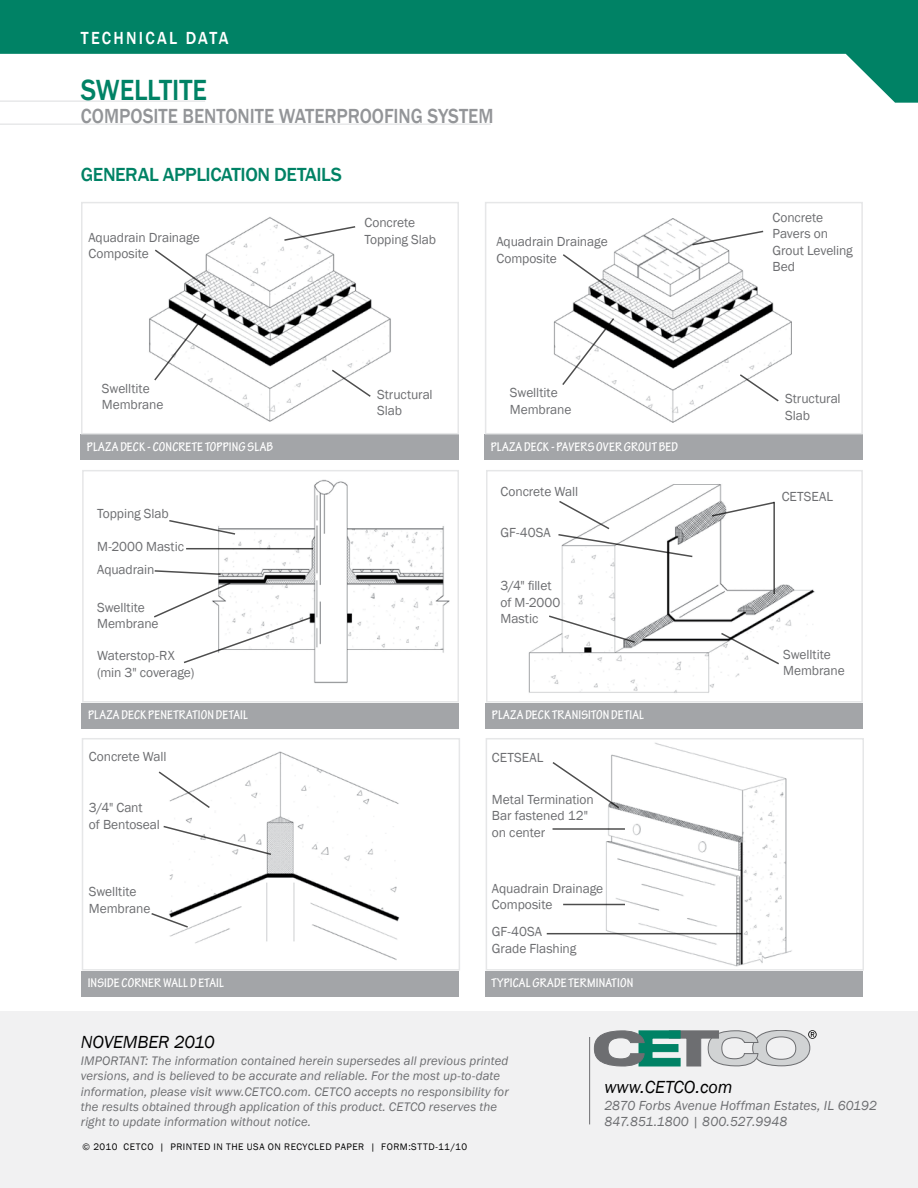
<style>
.page{position:relative;width:918px;height:1188px;background:#fff}
.page>*{position:absolute;margin:0;border:0;box-sizing:border-box;transform-origin:0 0}
.t1{font:500 30px "Franklin Gothic";letter-spacing:-.01em;color:#008265;scale:.9 1}
.t2{font:500 21px "Franklin Gothic";letter-spacing:-.005em;color:#939598;scale:.9 1}
.t3{font:500 19.5px "Franklin Gothic";letter-spacing:-.02em;color:#008265}
.t4{font:italic 18px "Franklin Gothic";letter-spacing:-.005em;color:#000}
.t5{font:500 18px "Franklin Gothic";letter-spacing:.135em;color:#fff;scale:.9 1}
.t6{font:13.5px/16.5px "Franklin Gothic";letter-spacing:-.005em;color:#6d6e71}
.t7{font:700 condensed 13.5px "Tekton Pro";letter-spacing:.01em;color:#fff}
.t8{font:italic 13.5px/16.2px "Franklin Gothic";letter-spacing:.005em;color:#6d6e71}
.t9{font:italic 12.75px/15.3px "Franklin Gothic";letter-spacing:.005em;color:#6d6e71}
.t10{font:9.75px "Franklin Gothic";letter-spacing:.055em;color:#000}
</style>
<div class="page">
<div style="left:0;top:1011px;width:918px;height:177px;background:#f1f1f2"></div>
<svg style="left:593px;top:1030px;width:224px;height:37px"></svg>
<hr style="left:589px;top:1037px;width:1px;height:87px;background:#6d6e71">
<svg style="left:0;top:0;width:918px;height:103px;fill:#008265"></svg>
<hr style="left:0;top:100px;width:205px;height:2px;background:#e6e7e8">
<hr style="left:0;top:123px;width:491px;height:2px;background:#e6e7e8">
<div style="left:81px;top:434px;width:378px;height:26px;background:#a3a5a8"></div>
<img style="left:149px;top:217px;width:242px;height:205px">
<div style="left:81px;top:202px;width:378px;height:232px;border:2px solid #e6e7e8"></div>
<div style="left:82px;top:703px;width:377px;height:25px;background:#a3a5a8"></div>
<img style="left:200px;top:479px;width:250px;height:205px">
<div style="left:82px;top:470px;width:377px;height:233px;border:2px solid #e6e7e8"></div>
<div style="left:81px;top:971px;width:378px;height:26px;background:#a3a5a8"></div>
<img style="left:169px;top:751px;width:231px;height:209px">
<div style="left:82px;top:738px;width:378px;height:233px;border:2px solid #e6e7e8"></div>
<div style="left:484px;top:434px;width:379px;height:26px;background:#a3a5a8"></div>
<img style="left:553px;top:218px;width:239px;height:205px">
<div style="left:485px;top:202px;width:378px;height:232px;border:2px solid #e6e7e8"></div>
<div style="left:486px;top:703px;width:377px;height:25px;background:#a3a5a8"></div>
<img style="left:528px;top:484px;width:287px;height:209px">
<div style="left:486px;top:470px;width:377px;height:233px;border:2px solid #e6e7e8"></div>
<div style="left:485px;top:971px;width:378px;height:26px;background:#a3a5a8"></div>
<img style="left:563px;top:742px;width:229px;height:225px">
<div style="left:486px;top:738px;width:378px;height:233px;border:2px solid #e6e7e8"></div>
<svg style="left:153px;top:248px;width:54px;height:40px"></svg>
<svg style="left:153px;top:312px;width:55px;height:70px"></svg>
<svg style="left:283px;top:225px;width:74px;height:17px"></svg>
<svg style="left:330px;top:368px;width:42px;height:30px"></svg>
<svg style="left:561px;top:253px;width:54px;height:40px"></svg>
<svg style="left:561px;top:317px;width:55px;height:70px"></svg>
<svg style="left:691px;top:230px;width:74px;height:16px"></svg>
<svg style="left:738px;top:373px;width:42px;height:30px"></svg>
<svg style="left:169px;top:519px;width:68px;height:17px"></svg>
<hr style="left:186px;top:548px;width:127px;height:1px;background:#000">
<svg style="left:154px;top:569px;width:159px;height:95px"></svg>
<svg style="left:547px;top:614px;width:89px;height:30px"></svg>
<svg style="left:710px;top:501px;width:66px;height:17px"></svg>
<hr style="left:773px;top:502px;width:2px;height:92px;background:#000">
<svg style="left:720px;top:631px;width:61px;height:35px"></svg>
<svg style="left:158px;top:770px;width:53px;height:40px"></svg>
<svg style="left:163px;top:825px;width:110px;height:31px"></svg>
<svg style="left:151px;top:912px;width:38px;height:17px"></svg>
<svg style="left:552px;top:760px;width:69px;height:50px"></svg>
<hr style="left:553px;top:828px;width:72px;height:2px;background:#000">
<hr style="left:563px;top:904px;width:62px;height:1px;background:#000">
<hr style="left:547px;top:933px;width:195px;height:1px;background:#000">
<svg style="left:557px;top:499px;width:137px;height:59px"></svg>
<h3 class="t5" style="left:81px;top:27px;width:165px">TECHNICAL DATA</h3>
<h1 class="t1" style="left:81px;top:72px;width:126px">SWELLTITE</h1>
<h2 class="t2" style="left:81px;top:103px;width:15px">COMPOS</h2>
<h2 class="t2" style="left:154px;top:103px;width:182px">ITE BENTONITE WATERPROOF</h2>
<h2 class="t2" style="left:394px;top:103px;width:51px">ING SYSTEM</h2>
<h3 class="t3" style="left:81px;top:163px;width:263px">GENERAL APPLICATION DETAILS</h3>
<p class="t6" style="left:88px;top:229px;width:113px">Aquadrain Drainage<br>Composite</p>
<p class="t6" style="left:364px;top:215px;width:73px">Concrete<br>Topping Slab</p>
<p class="t6" style="left:102px;top:380px;width:63px">Swelltite<br>Membrane</p>
<p class="t6" style="left:377px;top:386px;width:57px">Structural<br>Slab</p>
<p class="t7" style="left:87px;top:439px;width:188px">PLAZA DECK - CONCRETE TOPPING SLAB</p>
<p class="t6" style="left:97px;top:506px;width:73px">Topping Slab</p>
<p class="t6" style="left:97px;top:536px;width:88px;line-height:22.5px">M-2000 Mastic<br>Aquadrain</p>
<p class="t6" style="left:97px;top:599px;width:63px">Swelltite<br>Membrane</p>
<p class="t6" style="left:97px;top:648px;width:99px">Waterstop-RX (min 3" coverage)</p>
<p class="t7" style="left:88px;top:707px;width:162px">PLAZA DECK PENETRATION DETAIL</p>
<p class="t6" style="left:89px;top:748px;width:79px">Concrete Wall</p>
<p class="t6" style="left:89px;top:800px;width:73px">3/4" Cant<br>of Bentoseal</p>
<p class="t6" style="left:89px;top:884px;width:63px">Swelltite<br>Membrane</p>
<p class="t7" style="left:88px;top:975px;width:138px">INSIDE CORNER WALL D ETAIL</p>
<h3 class="t4" style="left:81px;top:1031px;width:135px">NOVEMBER 2010</h3>
<p class="t6" style="left:496px;top:234px;width:113px">Aquadrain Drainage<br>Composite</p>
<p class="t6" style="left:772px;top:209px;width:82px">Concrete<br>Pavers on<br>Grout Leveling<br>Bed</p>
<p class="t6" style="left:510px;top:385px;width:63px">Swelltite<br>Membrane</p>
<p class="t6" style="left:785px;top:391px;width:57px">Structural<br>Slab</p>
<p class="t7" style="left:491px;top:439px;width:189px">PLAZA DECK - PAVERS OVER GROUT BED</p>
<p class="t6" style="left:501px;top:484px;width:79px">Concrete Wall</p>
<p class="t6" style="left:501px;top:524px;width:52px">GF-40SA</p>
<p class="t6" style="left:501px;top:578px;width:62px">3/4" fillet of M-2000<br>M astic</p>
<p class="t7" style="left:492px;top:707px;width:154px">PLAZA DECK TRANISITON DETIAL</p>
<p class="t6" style="left:492px;top:750px;width:53px">CETSEAL</p>
<p class="t6" style="left:492px;top:791px;width:103px">Metal Termination<br>Bar fastened 12" on center</p>
<p class="t6" style="left:492px;top:880px;width:113px">Aquadrain Drainage<br>Composite</p>
<p class="t6" style="left:492px;top:924px;width:86px">GF-40SA<br>Grade Flashing</p>
<p class="t7" style="left:492px;top:975px;width:143px">TYPICAL GRADE TERMINATION</p>
<p class="t6" style="left:782px;top:489px;width:53px">CETSEAL</p>
<p class="t6" style="left:783px;top:646px;width:63px">Swelltite<br>Membrane</p>
<p class="t9" style="left:81px;top:1053px;width:429px">IMPORTANT: The information contained herein supersedes all previous printed versions, and is believed to be accurate and reliable. For the most up-to-date information, please visit www.CETCO.com. CETCO accepts no responsibility for the results obtained through application of this product. CETCO reserves the right to update information without notice.</p>
<p class="t10" style="left:83px;top:1141px;width:117px">© 2010 CETCO | Pri nted</p>
<p class="t10" style="left:214px;top:1141px;width:20px">in the</p>
<p class="t10" style="left:247px;top:1141px;width:45px">USA on rec</p>
<p class="t10" style="left:303px;top:1141px;width:13px">ycled</p>
<p class="t10" style="left:335px;top:1141px;width:7px">paper</p>
<p class="t10" style="left:370px;top:1141px;width:24px">| Form</p>
<p class="t10" style="left:408px;top:1141px;width:60px">:STTD-11/10</p>
<h3 class="t4" style="left:604px;top:1076px;width:130px">www.CETCO.com</h3>
<p class="t8" style="left:604px;top:1097px;width:274px">2870 Forbs Avenue Hoffman Estates, IL 60192<br>847.851.1800 | 800.527.9948</p>
</div>
